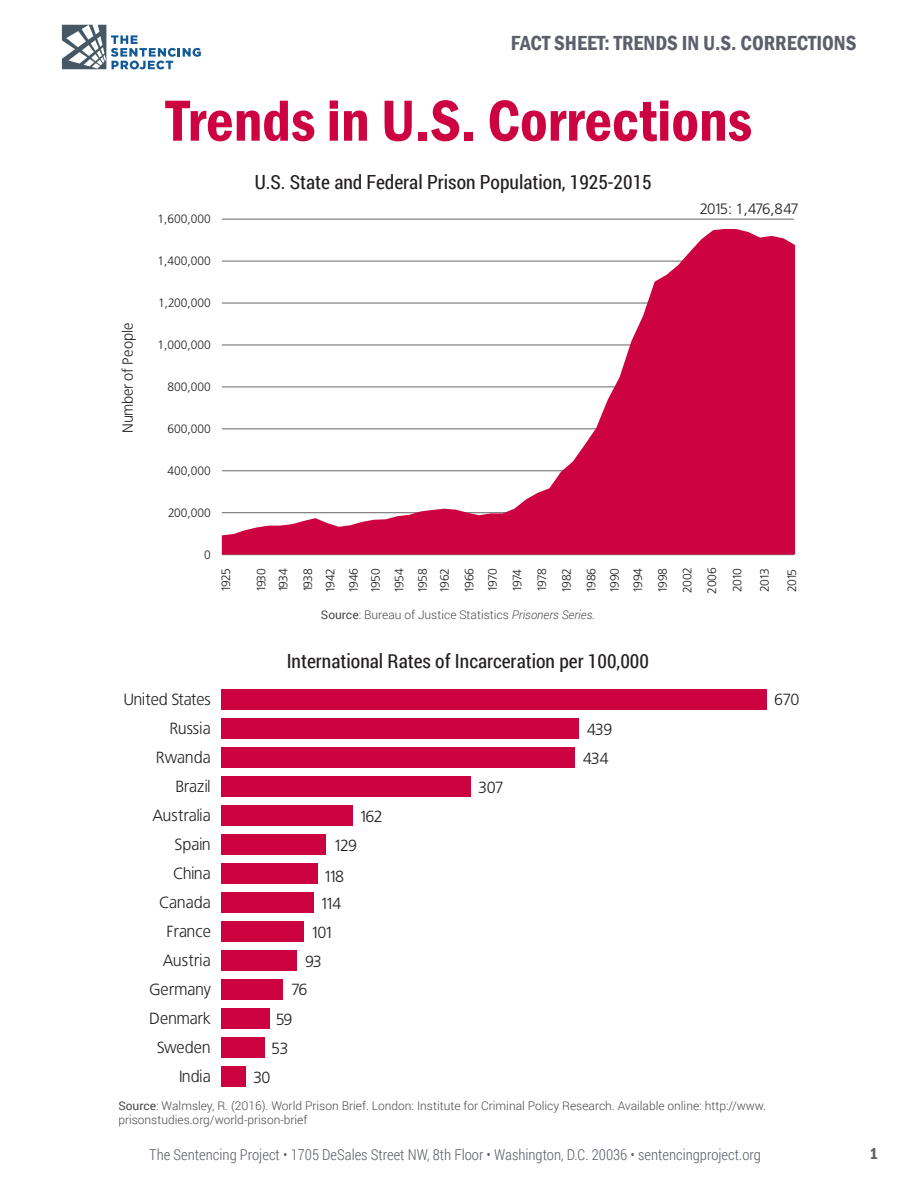
<style>
.page{position:relative;width:918px;height:1188px;background:#fff}
.page>*{position:absolute;margin:0;border:0;box-sizing:border-box;transform-origin:0 0}
.Title_1{font:600 condensed 60px "Franklin Gothic";color:#cd0240}
.t1{font:600 condensed 21px "Franklin Gothic";color:#5d606b}
.Heading_3{font:19.5px "Roboto Condensed";color:#231f20}
.t2{font:600 condensed 16.5px "Franklin Gothic";color:#5d606b}
.t3{font:16.2px/29.7px "Bastardus Sans";color:#231f20}
.t4{font:300 15px "Roboto Condensed";color:#5d606b}
.t5{font:15px "Bastardus Sans";letter-spacing:-.08em;color:#231f20}
.t6{font:14.55px "Bastardus Sans";color:#231f20}
.t7{font:12.15px/24.6px "Bastardus Sans";color:#231f20;text-align:justify}
.t8{font:12.15px/22.2px "Bastardus Sans";letter-spacing:-.02em;color:#231f20}
.t9{font:12.15px/22.2px "Bastardus Sans";letter-spacing:-.075em;color:#231f20}
.t10{font:12.15px/22.2px "Bastardus Sans";letter-spacing:-.065em;color:#231f20}
.t11{font:12.15px/23.4px "Bastardus Sans";letter-spacing:-.04em;color:#231f20}
.Source{font:300 12px/14.4px "Roboto";color:#464748}
.s1{font-weight:400}
.s2{font-style:italic}
</style>
<div class="page">
<svg style="left:62px;top:25px;width:139px;height:44px"></svg>
<hr style="left:222px;top:219px;width:572px;height:1px;background:#808184">
<svg style="left:222px;top:229px;width:573px;height:326px"></svg>
<div style="left:221px;top:689px;width:545px;height:21px;background:#cc0240"></div>
<div style="left:221px;top:718px;width:357px;height:21px;background:#cc0240"></div>
<div style="left:221px;top:747px;width:353px;height:21px;background:#cc0240"></div>
<div style="left:221px;top:776px;width:250px;height:21px;background:#cc0240"></div>
<div style="left:221px;top:805px;width:132px;height:21px;background:#cc0240"></div>
<div style="left:221px;top:834px;width:105px;height:21px;background:#cc0240"></div>
<div style="left:221px;top:863px;width:96px;height:21px;background:#cc0240"></div>
<div style="left:221px;top:892px;width:93px;height:21px;background:#cc0240"></div>
<div style="left:221px;top:921px;width:82px;height:21px;background:#cc0240"></div>
<div style="left:221px;top:950px;width:76px;height:21px;background:#cc0240"></div>
<div style="left:221px;top:979px;width:62px;height:21px;background:#cc0240"></div>
<div style="left:221px;top:1008px;width:48px;height:21px;background:#cc0240"></div>
<div style="left:221px;top:1037px;width:43px;height:21px;background:#cc0240"></div>
<div style="left:221px;top:1066px;width:24px;height:21px;background:#cc0240"></div>
<h2 class="t1" style="left:511px;top:29px;width:347px">FACT SHEET: TRENDS IN U.S. CORRECTIONS</h2>
<p class="Title_1" style="left:166px;top:81px;width:588px">Trends in U.S. Corrections</p>
<p class="Heading_3" style="left:255px;top:168px;width:399px">U.S. State and Federal Prison Population, 1925-2015</p>
<p class="t6" style="left:119px;top:433px;width:111px;rotate:-90deg">Number of People</p>
<p class="t7" style="left:158px;top:207px;width:55px">1,600,000</p>
<p class="t7" style="left:157px;top:249px;width:55px">1,400,000</p>
<p class="t7" style="left:158px;top:291px;width:54px">1,200,000</p>
<p class="t7" style="left:158px;top:333px;width:55px">1,000,000</p>
<p class="t7" style="left:168px;top:375px;width:45px">800,000</p>
<p class="t7" style="left:168px;top:416px;width:45px">600,000</p>
<p class="t7" style="left:167px;top:458px;width:45px">400,000</p>
<p class="t7" style="left:168px;top:500px;width:44px">200,000</p>
<p class="t5" style="left:700px;top:200px;width:101px">2015: 1,476,847</p>
<p class="t7" style="left:204px;top:542px;width:8px">0</p>
<p class="t7" style="left:214px;top:592px;width:25px;rotate:-90deg">1925</p>
<p class="t9" style="left:250px;top:592px;width:26px;rotate:-90deg">1930<br>1934</p>
<p class="t10" style="left:297px;top:593px;width:26px;rotate:-90deg">1938<br>1942</p>
<p class="t8" style="left:342px;top:593px;width:27px;rotate:-90deg">1946<br>1950</p>
<p class="t11" style="left:387px;top:593px;width:26px;rotate:-90deg">1954<br>1958</p>
<p class="t8" style="left:432px;top:593px;width:27px;line-height:24.6px;rotate:-90deg">1962<br>1966</p>
<p class="t7" style="left:480px;top:593px;width:27px;rotate:-90deg">1970<br>1974<br>1978<br>1982<br>1986</p>
<p class="t7" style="left:603px;top:593px;width:27px;line-height:23.4px;rotate:-90deg">1990<br>1994</p>
<p class="t7" style="left:650px;top:594px;width:28px;rotate:-90deg">1998<br>2002<br>2006<br>2010</p>
<p class="t7" style="left:752px;top:592px;width:25px;rotate:-90deg">2013</p>
<p class="t7" style="left:780px;top:592px;width:24px;rotate:-90deg">2015</p>
<p class="Source" style="left:321px;top:607px;width:276px"><span class="s1">Source</span>: Bureau of Justice Statistics <span class="s2">Prisoners Series.</span></p>
<p class="Heading_3" style="left:287px;top:648px;width:364px">International Rates of Incarceration per 100,000</p>
<p class="t3" style="left:124px;top:684px;width:89px">United States</p>
<p class="t3" style="left:774px;top:685px;width:27px">670</p>
<p class="t3" style="left:583px;top:714px;width:31px">439<br>434</p>
<p class="t3" style="left:478px;top:772px;width:27px">307</p>
<p class="t3" style="left:359px;top:801px;width:25px">162</p>
<p class="t3" style="left:323px;top:830px;width:35px;line-height:30.5px;text-indent:10px">129<br>118</p>
<p class="t3" style="left:320px;top:888px;width:23px">114</p>
<p class="t3" style="left:311px;top:917px;width:24px">101</p>
<p class="t3" style="left:305px;top:946px;width:18px">93</p>
<p class="t3" style="left:291px;top:975px;width:18px">76</p>
<p class="t3" style="left:276px;top:1004px;width:18px">59</p>
<p class="t3" style="left:271px;top:1034px;width:19px">53</p>
<p class="t3" style="left:253px;top:1063px;width:19px">30</p>
<p class="t3" style="left:169px;top:713px;width:43px">Russia</p>
<p class="t3" style="left:156px;top:742px;width:57px">Rwanda</p>
<p class="t3" style="left:175px;top:771px;width:37px">Brazil</p>
<p class="t3" style="left:152px;top:800px;width:60px">Australia</p>
<p class="t3" style="left:174px;top:829px;width:38px">Spain</p>
<p class="t3" style="left:173px;top:858px;width:39px">China</p>
<p class="t3" style="left:159px;top:887px;width:53px">Canada</p>
<p class="t3" style="left:166px;top:916px;width:46px">France</p>
<p class="t3" style="left:163px;top:945px;width:50px">Austria</p>
<p class="t3" style="left:149px;top:974px;width:63px">Germany</p>
<p class="t3" style="left:149px;top:1003px;width:63px">Denmark</p>
<p class="t3" style="left:157px;top:1032px;width:56px">Sweden</p>
<p class="t3" style="left:179px;top:1061px;width:33px">India</p>
<p class="Source" style="left:118px;top:1098px;width:649px"><span class="s1">Source</span>: Walmsley, R. (2016). World Prison Brief. London: Institute for Criminal Policy Research. Available online: http://www. prisonstudies.org/world-prison-brief</p>
<p class="t4" style="left:149px;top:1144px;width:613px">The Sentencing Project • 1705 DeSales Street NW, 8th Floor • Washington, D.C. 20036 • sentencingproject.org</p>
<p class="t2" style="left:870px;top:1143px;width:10px">1</p>
</div>
